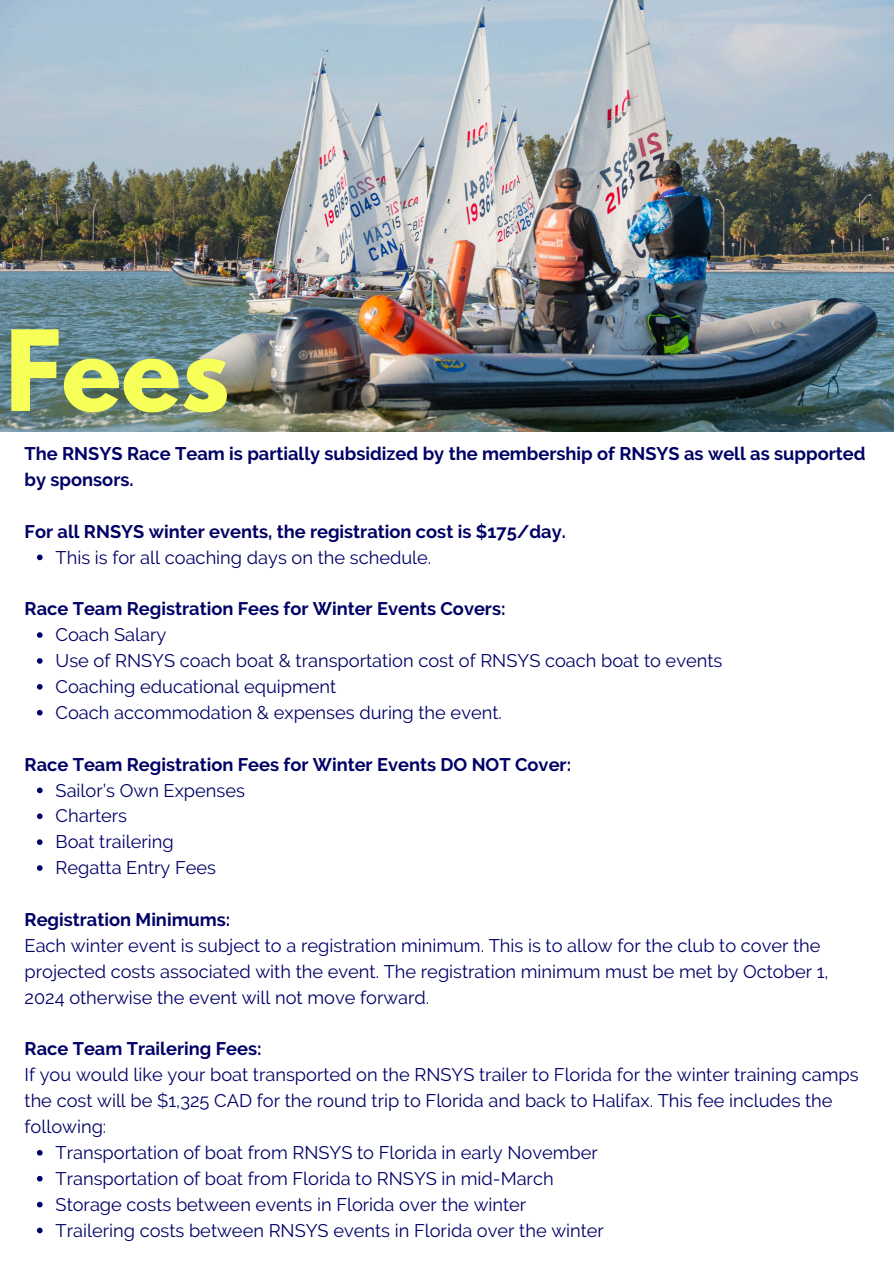
<style>
.page{position:relative;width:894px;height:1264px;background:#fff}
.page>*{position:absolute;margin:0;border:0;box-sizing:border-box;transform-origin:0 0}
.t1{font:700 99px "League Spartan";color:#f7ff59}
.t2{font:18.3px/25.8px "Raleway";color:#010066}
.t3{font:700 18.3px/25.8px "Raleway";color:#010066}
</style>
<div class="page">
<img style="left:0;top:0;width:893px;height:431px">
<svg style="left:37px;top:554px;width:6px;height:6px"></svg>
<svg style="left:37px;top:632px;width:6px;height:6px"></svg>
<svg style="left:37px;top:658px;width:6px;height:5px"></svg>
<svg style="left:37px;top:684px;width:6px;height:5px"></svg>
<svg style="left:37px;top:710px;width:6px;height:5px"></svg>
<svg style="left:37px;top:787px;width:6px;height:6px"></svg>
<svg style="left:37px;top:813px;width:6px;height:6px"></svg>
<svg style="left:37px;top:839px;width:6px;height:6px"></svg>
<svg style="left:37px;top:865px;width:6px;height:5px"></svg>
<svg style="left:37px;top:1150px;width:6px;height:5px"></svg>
<svg style="left:37px;top:1175px;width:6px;height:6px"></svg>
<svg style="left:37px;top:1201px;width:6px;height:6px"></svg>
<svg style="left:37px;top:1227px;width:6px;height:6px"></svg>
<h1 class="t1" style="left:5px;top:322px;width:226px">Fees</h1>
<h2 class="t3" style="left:25px;top:440px;width:842px">The RNSYS Race Team is partially subsidized by the membership of RNSYS as well as supported by sponsors.</h2>
<h2 class="t3" style="left:25px;top:518px;width:542px">For all RNSYS winter events, the registration cost is $175/day.</h2>
<p class="t2" style="left:56px;top:544px;width:377px">This is for all coaching days on the schedule.</p>
<h2 class="t3" style="left:25px;top:596px;width:482px">Race Team Registration Fees for Winter Events Covers:</h2>
<p class="t2" style="left:56px;top:622px;width:112px">Coach Salary</p>
<p class="t2" style="left:56px;top:647px;width:668px">Use of RNSYS coach boat &amp; transportation cost of RNSYS coach boat to events</p>
<p class="t2" style="left:56px;top:673px;width:282px">Coaching educational equipment</p>
<p class="t2" style="left:56px;top:699px;width:448px">Coach accommodation &amp; expenses during the event.</p>
<h2 class="t3" style="left:25px;top:751px;width:548px">Race Team Registration Fees for Winter Events DO NOT Cover:</h2>
<p class="t2" style="left:56px;top:777px;width:191px">Sailor’s Own Expenses</p>
<p class="t2" style="left:56px;top:803px;width:73px">Charters</p>
<p class="t2" style="left:56px;top:829px;width:120px">Boat trailering</p>
<p class="t2" style="left:56px;top:854px;width:162px">Regatta Entry Fees</p>
<p class="t3" style="left:25px;top:906px;width:207px">Registration Minimums:</p>
<p class="t2" style="left:25px;top:932px;width:805px">Each winter event is subject to a registration minimum. This is to allow for the club to cover the projected costs associated with the event. The registration minimum must be met by October 1,<br>2024 otherwise the event will not move forward.</p>
<p class="t3" style="left:25px;top:1036px;width:238px">Race Team Trailering Fees:</p>
<p class="t2" style="left:25px;top:1061px;width:835px">If you would like your boat transported on the RNSYS trailer to Florida for the winter training camps the cost will be $1,325 CAD for the round trip to Florida and back to Halifax. This fee includes the following:</p>
<p class="t2" style="left:56px;top:1139px;width:543px">Transportation of boat from RNSYS to Florida in early November</p>
<p class="t2" style="left:56px;top:1165px;width:499px">Transportation of boat from Florida to RNSYS in mid-March</p>
<p class="t2" style="left:56px;top:1191px;width:472px">Storage costs between events in Florida over the winter</p>
<p class="t2" style="left:56px;top:1217px;width:550px">Trailering costs between RNSYS events in Florida over the winter</p>
</div>
